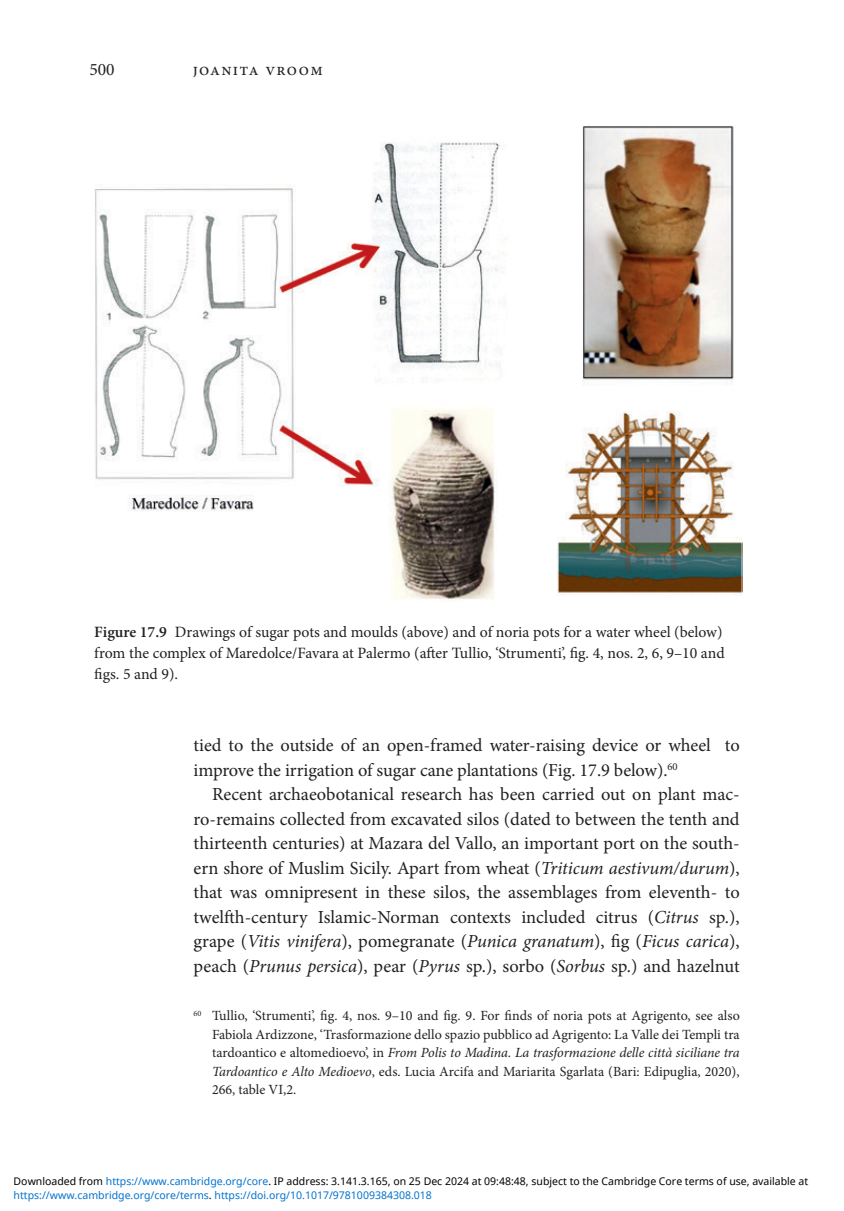
<style>
.page{position:relative;width:844px;height:1211px;background:#fff}
.page>*{position:absolute;margin:0;border:0;box-sizing:border-box;transform-origin:0 0}
.t1{font:18.38px/24.5px "Minion Pro";letter-spacing:-.005em;color:#231f20}
.t2{font:17.5px "Minion Pro";letter-spacing:.07em;color:#231f20}
.t3{font:15.75px/21px "Minion Pro";color:#231f20}
.t4{font:14px/18.4px "Minion Pro";color:#231f20;text-align:justify}
.t5{font:10.5px "Noto Sans";color:#000}
.t6{font:10.5px "Noto Sans";color:#0172cf}
.s1{font-weight:600}
.s2{font-style:italic}
.s3{color:#0172cf}
.s4{color:#000}
</style>
<div class="page">
<img style="left:94px;top:125px;width:648px;height:476px">
<p class="t2" style="left:89px;top:58px;width:27px">500</p>
<p class="t2" style="left:193px;top:58px;width:131px">joanita vroom</p>
<p class="t3" style="left:94px;top:621px;width:631px"><span class="s1">Figure 17.9</span> Drawings of sugar pots and moulds (above) and of noria pots for a water wheel (below) from the complex of Maredolce/Favara at Palermo (after Tullio, ‘Strumenti’, fig. 4, nos. 2, 6, 9–10 and figs. 5 and 9).</p>
<p class="t1" style="left:193px;top:733px;width:547px">tied to the outside of an open-framed water-raising device or wheel to improve the irrigation of sugar cane plantations (Fig. 17.9 below).<sup>60</sup></p>
<p class="t1" style="left:193px;top:782px;width:547px;text-align:justify;text-indent:18px">Recent archaeobotanical research has been carried out on plant mac&shy;ro-remains collected from excavated silos (dated to between the tenth and thirteenth centuries) at Mazara del Vallo, an important port on the south&shy;ern shore of Muslim Sicily. Apart from wheat (<span class="s2">Triticum aestivum/durum</span>), that was omnipresent in these silos, the assemblages from eleventh- to twelfth-century Islamic-Norman contexts included citrus (<span class="s2">Citrus</span> sp.), grape (<span class="s2">Vitis vinifera</span>), pomegranate (<span class="s2">Punica granatum</span>), fig (<span class="s2">Ficus carica</span>), peach (<span class="s2">Prunus persica</span>), pear (<span class="s2">Pyrus</span> sp.), sorbo (<span class="s2">Sorbus</span> sp.) and hazelnut</p>
<p class="t4" style="left:212px;top:1006px;width:529px;text-indent:-18px"><sup>60</sup> Tullio, ‘Strumenti’, fig. 4, nos. 9–10 and fig. 9. For finds of noria pots at Agrigento, see also Fabiola Ardizzone, ‘Trasformazione dello spazio pubblico ad Agrigento: La Valle dei Templi tra tardoantico e altomedioevo’, in <span class="s2">From Polis to Madina. La trasformazione delle città siciliane tra Tardoantico e Alto Medioevo</span>, eds. Lucia Arcifa and Mariarita Sgarlata (Bari: Edipuglia, 2020), 266, table VI,2.</p>
<p class="t5" style="left:14px;top:1173px;width:796px">Downloaded from <span class="s3">https://www.cambridge.org/core</span>. IP address: 3.141.3.165, on 25 Dec 2024 at 09:48:48, subject to the Cambridge Core terms of use, available at</p>
<p class="t6" style="left:14px;top:1187px;width:419px">https://www.cambridge.org/core/terms<span class="s4">.</span> https://doi.org/10.1017/9781009384308.018</p>
</div>
